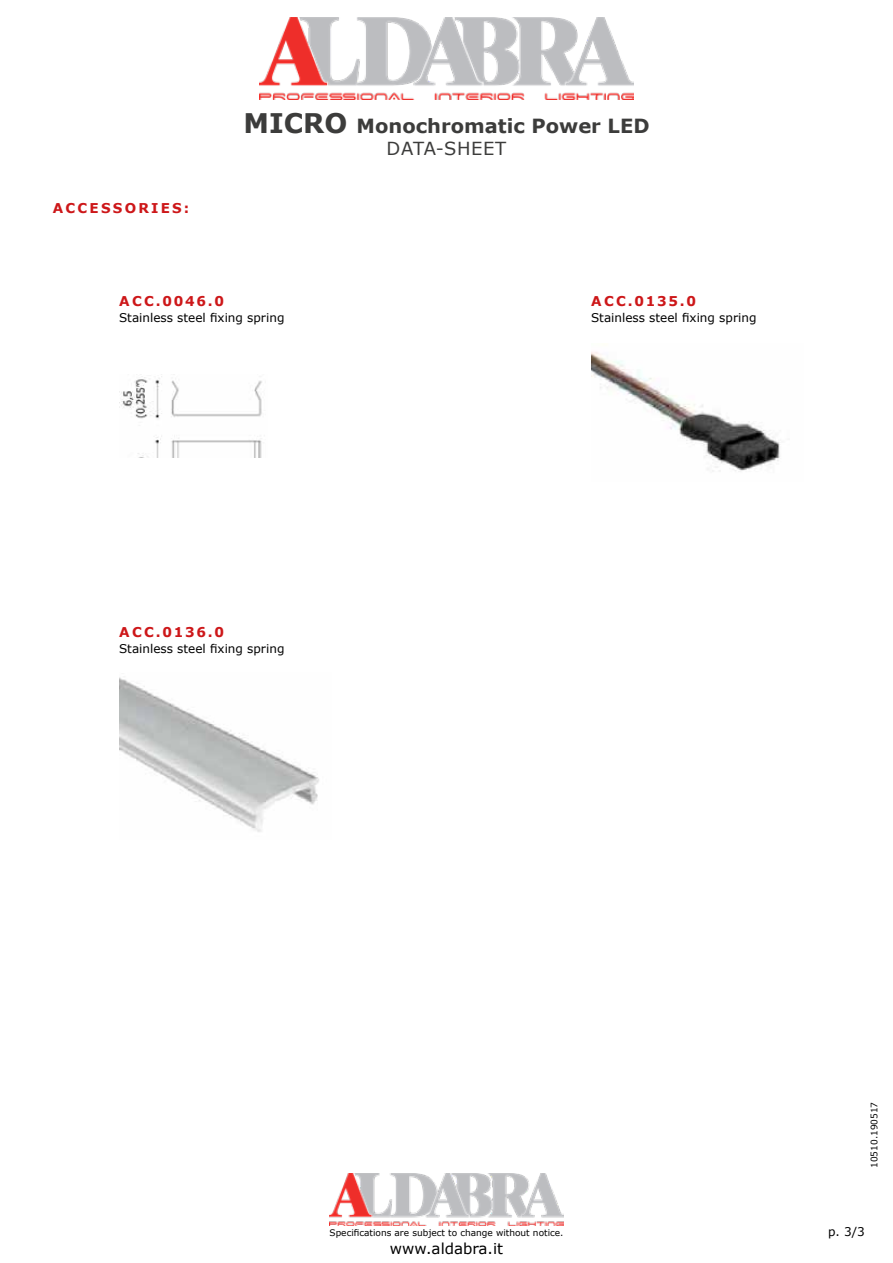
<style>
.page{position:relative;width:893px;height:1263px;background:#fff}
.page>*{position:absolute;margin:0;border:0;box-sizing:border-box;transform-origin:0 0}
.t1{font:700 19.5px "Verdana";color:#3c3c3b}
.t2{font:18px "Verdana";letter-spacing:.035em;color:#3c3c3b}
.t3{font:15px "Verdana";color:#000}
.t4{font:700 13.5px "Verdana";letter-spacing:.165em;color:#cd1719}
.t5{font:12px "Verdana";color:#000}
.t6{font:9px "Verdana";color:#000}
.s1{font-size:27px}
</style>
<div class="page">
<img style="left:259px;top:17px;width:374px;height:83px">
<img style="left:330px;top:1174px;width:233px;height:51px">
<img style="left:119px;top:376px;width:143px;height:82px">
<img style="left:591px;top:352px;width:189px;height:120px">
<img style="left:119px;top:677px;width:200px;height:155px">
<p class="t4" style="left:53px;top:199px;width:138px">ACCESSORIES:</p>
<h1 class="t1" style="left:243px;top:113px;width:408px"><span class="s1">MICRO</span> Monochromatic Power LED</h1>
<h2 class="t2" style="left:387px;top:136px;width:121px">DATA-SHEET</h2>
<p class="t4" style="left:119px;top:291px;width:106px">ACC.0046.0</p>
<p class="t5" style="left:119px;top:309px;width:167px">Stainless steel fixing spring</p>
<p class="t4" style="left:119px;top:622px;width:106px">ACC.0136.0</p>
<p class="t5" style="left:119px;top:640px;width:167px">Stainless steel fixing spring</p>
<p class="t4" style="left:591px;top:291px;width:106px">ACC.0135.0</p>
<p class="t5" style="left:591px;top:309px;width:167px">Stainless steel fixing spring</p>
<p class="t6" style="left:330px;top:1226px;width:235px">Specifications are subject to change without notice.</p>
<p class="t3" style="left:390px;top:1238px;width:115px">www.aldabra.it</p>
<p class="t6" style="left:868px;top:1168px;width:68px;rotate:-90deg">10510.190517</p>
<p class="t5" style="left:828px;top:1223px;width:38px">p. 3/3</p>
</div>
